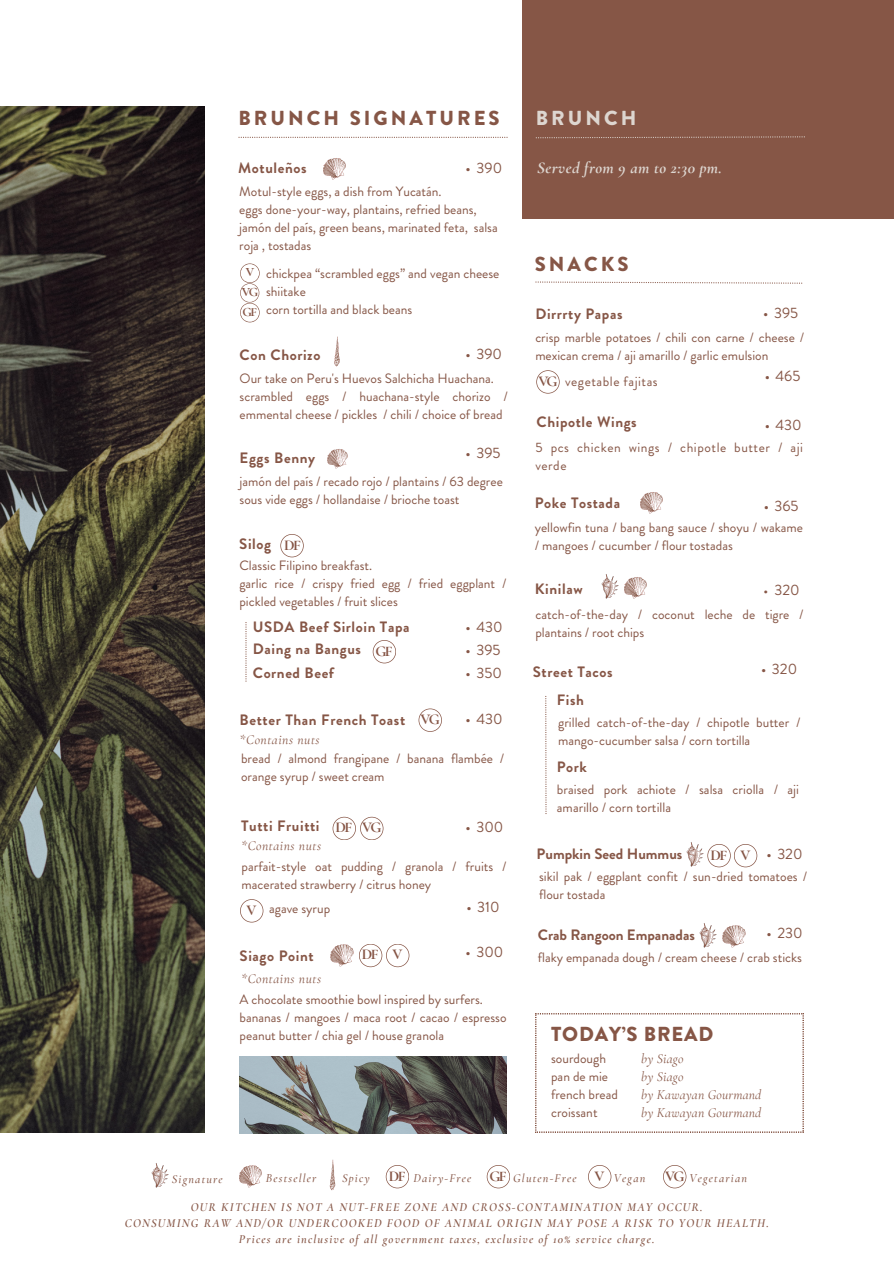
<style>
.page{position:relative;width:894px;height:1264px;background:#fff}
.page>*{position:absolute;margin:0;border:0;box-sizing:border-box;transform-origin:0 0}
.t1{font:900 20.25px "Brandon Grotesque";letter-spacing:.15em;color:#865646}
.t2{font:900 20.25px "Brandon Grotesque";letter-spacing:.04em;color:#865646}
.t3{font:900 20.25px "Brandon Grotesque";letter-spacing:.15em;color:#ddd6d0}
.t4{font:italic 700 16.5px "Cormorant Garamond";letter-spacing:.025em;color:#ddd6d0}
.t5{font:700 15px "Brandon Grotesque";letter-spacing:.04em;color:#865646}
.t6{font:15px "Brandon Grotesque";color:#865646}
.t7{font:700 15px "Brandon Grotesque";color:#865646}
.t8{font:700 15px "Cormorant Garamond";letter-spacing:-.11em;color:#855444}
.t9{font:13.5px/18px "Brandon Grotesque";color:#865646}
.t10{font:13.5px/18px "Brandon Grotesque";letter-spacing:.04em;color:#865646}
.t11{font:italic 13.5px "Cormorant Garamond";letter-spacing:.015em;color:#865646}
.t12{font:italic 13.5px "Cormorant Garamond";letter-spacing:.04em;color:#865646}
.t13{font:700 12.75px "Cormorant Garamond";color:#855444}
.t14{font:italic 600 12px "Cormorant Garamond";letter-spacing:.1em;color:#865646}
.t15{font:italic 500 12px "Cormorant Garamond";letter-spacing:.1em;color:#865646}
</style>
<div class="page">
<img style="left:0;top:106px;width:204px;height:1026px">
<svg style="left:238px;top:137px;width:269px;height:1px"></svg>
<svg style="left:535px;top:281px;width:267px;height:3px"></svg>
<img style="left:151px;top:1163px;width:18px;height:25px">
<img style="left:239px;top:1165px;width:23px;height:22px">
<svg style="left:486px;top:1165px;width:24px;height:23px"></svg>
<svg style="left:588px;top:1165px;width:23px;height:23px"></svg>
<svg style="left:385px;top:1165px;width:24px;height:23px"></svg>
<img style="left:329px;top:1159px;width:7px;height:31px">
<svg style="left:663px;top:1165px;width:23px;height:23px"></svg>
<div style="left:521px;top:0;width:372px;height:219px;background:#865646"></div>
<svg style="left:535px;top:136px;width:269px;height:2px"></svg>
<img style="left:323px;top:158px;width:23px;height:22px">
<svg style="left:245px;top:622px;width:1px;height:59px"></svg>
<svg style="left:240px;top:263px;width:19px;height:59px"></svg>
<img style="left:334px;top:336px;width:6px;height:31px">
<img style="left:327px;top:449px;width:21px;height:20px">
<svg style="left:280px;top:534px;width:23px;height:23px"></svg>
<svg style="left:372px;top:640px;width:24px;height:23px"></svg>
<svg style="left:240px;top:899px;width:23px;height:23px"></svg>
<svg style="left:332px;top:816px;width:51px;height:24px"></svg>
<svg style="left:359px;top:944px;width:50px;height:23px"></svg>
<img style="left:330px;top:944px;width:24px;height:23px">
<svg style="left:536px;top:370px;width:23px;height:23px"></svg>
<img style="left:601px;top:574px;width:18px;height:25px">
<img style="left:624px;top:577px;width:23px;height:22px">
<svg style="left:535px;top:1013px;width:268px;height:119px"></svg>
<svg style="left:418px;top:708px;width:24px;height:24px"></svg>
<img style="left:686px;top:842px;width:18px;height:25px">
<svg style="left:707px;top:844px;width:50px;height:23px"></svg>
<img style="left:699px;top:923px;width:18px;height:25px">
<img style="left:722px;top:925px;width:24px;height:22px">
<svg style="left:545px;top:696px;width:1px;height:118px"></svg>
<img style="left:239px;top:1056px;width:267px;height:77px">
<img style="left:640px;top:492px;width:23px;height:22px">
<h6 class="t1" style="left:238px;top:103px;width:263px">BRUNCH SIGNATURES</h6>
<h4 class="t3" style="left:535px;top:103px;width:102px">BRUNCH</h4>
<h6 class="t5" style="left:238px;top:157px;width:70px">Motuleños</h6>
<p class="t4" style="left:537px;top:158px;width:186px">Served from 9 am to 2:30 pm.</p>
<h6 class="t6" style="left:465px;top:157px;width:38px">• 390</h6>
<h2 class="t9" style="left:239px;top:183px;width:260px">Motul-style eggs, a dish from Yucatán.<br>eggs done-your-way, plantains, refried beans, jamón del país, green beans, marinated feta, salsa roja , tostadas</h2>
<h6 class="t13" style="left:245px;top:265px;width:10px">V</h6>
<h3 class="t13" style="left:241px;top:284px;width:18px">VG</h3>
<p class="t13" style="left:242px;top:304px;width:16px">GF</p>
<h4 class="t9" style="left:266px;top:265px;width:235px">chickpea “scrambled eggs” and vegan cheese shiitake<br>corn tortilla and black beans</h4>
<h6 class="t5" style="left:239px;top:345px;width:82px">Con Chorizo</h6>
<h3 class="t6" style="left:465px;top:343px;width:38px">• 390</h3>
<h4 class="t9" style="left:239px;top:370px;width:269px">Our take on Peru's Huevos Salchicha Huachana. scrambled eggs / huachana-style chorizo / emmental cheese / pickles / chili / choice of bread</h4>
<h3 class="t5" style="left:239px;top:447px;width:77px">Eggs Benny</h3>
<p class="t6" style="left:465px;top:442px;width:36px">• 395</p>
<h6 class="t9" style="left:239px;top:472px;width:264px">jamón del país / recado rojo / plantains / 63 degree sous vide eggs / hollandaise / brioche toast</h6>
<h3 class="t5" style="left:239px;top:533px;width:33px">Silog</h3>
<h3 class="t8" style="left:284px;top:536px;width:18px">DF</h3>
<h3 class="t9" style="left:239px;top:556px;width:268px">Classic Filipino breakfast.<br>garlic rice / crispy fried egg / fried eggplant / pickled vegetables / fruit slices</h3>
<p class="t5" style="left:253px;top:615px;width:158px">USDA Beef Sirloin Tapa</p>
<h4 class="t5" style="left:253px;top:638px;width:110px">Daing na Bangus</h4>
<p class="t5" style="left:253px;top:662px;width:83px">Corned Beef</p>
<p class="t8" style="left:375px;top:641px;width:19px">GF</p>
<h4 class="t5" style="left:239px;top:709px;width:167px">Better Than French Toast</h4>
<h3 class="t12" style="left:239px;top:731px;width:81px">*Contains nuts</h3>
<h3 class="t8" style="left:420px;top:710px;width:21px">VG</h3>
<p class="t6" style="left:465px;top:616px;width:39px">• 430</p>
<h6 class="t6" style="left:465px;top:639px;width:36px">• 395</h6>
<h6 class="t6" style="left:465px;top:662px;width:38px">• 350</h6>
<h1 class="t6" style="left:465px;top:707px;width:39px">• 430</h1>
<p class="t9" style="left:241px;top:750px;width:264px">bread / almond frangipane / banana flambée / orange syrup / sweet cream</p>
<h4 class="t5" style="left:241px;top:815px;width:80px">Tutti Fruitti</h4>
<p class="t12" style="left:241px;top:837px;width:81px">*Contains nuts</p>
<h4 class="t9" style="left:241px;top:857px;width:266px">parfait-style oat pudding / granola / fruits / macerated strawberry / citrus honey</h4>
<h6 class="t6" style="left:465px;top:816px;width:39px">• 300</h6>
<h6 class="t8" style="left:362px;top:818px;width:21px">VG</h6>
<h4 class="t8" style="left:335px;top:818px;width:18px">DF</h4>
<h6 class="t8" style="left:246px;top:900px;width:11px">V</h6>
<h6 class="t9" style="left:269px;top:899px;width:62px">agave syrup</h6>
<p class="t6" style="left:466px;top:896px;width:35px">• 310</p>
<h6 class="t6" style="left:465px;top:941px;width:39px">• 300</h6>
<h6 class="t8" style="left:362px;top:945px;width:18px">DF</h6>
<h3 class="t8" style="left:392px;top:945px;width:11px">V</h3>
<h6 class="t5" style="left:239px;top:945px;width:76px">Siago Point</h6>
<p class="t12" style="left:241px;top:970px;width:81px">*Contains nuts</p>
<h3 class="t9" style="left:239px;top:990px;width:268px">A chocolate smoothie bowl inspired by surfers. bananas / mangoes / maca root / cacao / espresso peanut butter / chia gel / house granola</h3>
<h2 class="t1" style="left:534px;top:249px;width:95px">SNACKS</h2>
<p class="t6" style="left:763px;top:302px;width:36px">• 395</p>
<h3 class="t5" style="left:535px;top:303px;width:89px">Dirrrty Papas</h3>
<p class="t9" style="left:535px;top:328px;width:270px">crisp marble potatoes / chili con carne / cheese / mexican crema / aji amarillo / garlic emulsion</p>
<h3 class="t8" style="left:538px;top:372px;width:21px">VG</h3>
<h2 class="t10" style="left:565px;top:373px;width:94px">vegetable fajitas</h2>
<h4 class="t5" style="left:536px;top:411px;width:102px">Chipotle Wings</h4>
<p class="t6" style="left:764px;top:365px;width:37px">• 465</p>
<p class="t6" style="left:764px;top:414px;width:39px">• 430</p>
<h3 class="t10" style="left:535px;top:439px;width:269px">5 pcs chicken wings / chipotle butter / aji verde</h3>
<p class="t5" style="left:534px;top:492px;width:87px">Poke Tostada</p>
<p class="t6" style="left:763px;top:495px;width:36px">• 365</p>
<h6 class="t9" style="left:534px;top:518px;width:269px">yellowfin tuna / bang bang sauce / shoyu / wakame / mangoes / cucumber / flour tostadas</h6>
<h1 class="t5" style="left:534px;top:578px;width:49px">Kinilaw</h1>
<h2 class="t9" style="left:763px;top:581px;width:6px">•</h2>
<h2 class="t6" style="left:774px;top:578px;width:27px">320</h2>
<p class="t9" style="left:535px;top:605px;width:269px">catch-of-the-day / coconut leche de tigre / plantains / root chips</p>
<p class="t5" style="left:532px;top:661px;width:81px">Street Tacos</p>
<h2 class="t6" style="left:760px;top:658px;width:38px">• 320</h2>
<p class="t5" style="left:556px;top:689px;width:29px">Fish</p>
<p class="t9" style="left:558px;top:714px;width:243px">grilled catch-of-the-day / chipotle butter / mango-cucumber salsa / corn tortilla</p>
<p class="t5" style="left:556px;top:756px;width:32px">Pork</p>
<h4 class="t9" style="left:556px;top:780px;width:243px">braised pork achiote / salsa criolla / aji amarillo / corn tortilla</h4>
<p class="t7" style="left:536px;top:843px;width:147px">Pumpkin Seed Hummus</p>
<p class="t8" style="left:710px;top:845px;width:18px">DF</p>
<p class="t8" style="left:740px;top:845px;width:11px">V</p>
<p class="t6" style="left:766px;top:843px;width:38px">• 320</p>
<h6 class="t9" style="left:539px;top:867px;width:269px">sikil pak / eggplant confit / sun-dried tomatoes / flour tostada</h6>
<p class="t7" style="left:537px;top:923px;width:159px">Crab Rangoon Empanadas</p>
<p class="t6" style="left:766px;top:922px;width:38px">• 230</p>
<h4 class="t9" style="left:537px;top:948px;width:266px">flaky empanada dough / cream cheese / crab sticks</h4>
<h2 class="t2" style="left:551px;top:1020px;width:163px">TODAY’S BREAD</h2>
<h4 class="t9" style="left:551px;top:1049px;width:68px">sourdough pan de mie french bread croissant</h4>
<h4 class="t11" style="left:641px;top:1050px;width:44px">by Siago</h4>
<p class="t11" style="left:641px;top:1068px;width:44px">by Siago</p>
<p class="t11" style="left:641px;top:1086px;width:121px">by Kawayan Gourmand</p>
<p class="t11" style="left:641px;top:1104px;width:121px">by Kawayan Gourmand</p>
<p class="t15" style="left:172px;top:1171px;width:53px">Signature</p>
<h5 class="t15" style="left:266px;top:1171px;width:52px">Bestseller</h5>
<h3 class="t15" style="left:342px;top:1170px;width:29px">Spicy</h3>
<h3 class="t8" style="left:388px;top:1166px;width:18px">DF</h3>
<h6 class="t15" style="left:413px;top:1170px;width:59px">Dairy-Free</h6>
<h4 class="t8" style="left:489px;top:1166px;width:19px">GF</h4>
<h5 class="t15" style="left:513px;top:1170px;width:65px">Gluten-Free</h5>
<p class="t8" style="left:594px;top:1166px;width:11px">V</p>
<h6 class="t15" style="left:613px;top:1171px;width:33px">Vegan</h6>
<p class="t8" style="left:665px;top:1166px;width:21px">VG</p>
<h1 class="t15" style="left:689px;top:1171px;width:59px">Vegetarian</h1>
<h4 class="t14" style="left:191px;top:1199px;width:513px">OUR KITCHEN IS NOT A NUT-FREE ZONE AND CROSS-CONTAMINATION MAY OCCUR.</h4>
<p class="t14" style="left:125px;top:1215px;width:645px">CONSUMING RAW AND/OR UNDERCOOKED FOOD OF ANIMAL ORIGIN MAY POSE A RISK TO YOUR HEALTH.</p>
<h3 class="t14" style="left:239px;top:1231px;width:417px">Prices are inclusive of all government taxes, exclusive of 10% service charge.</h3>
</div>
